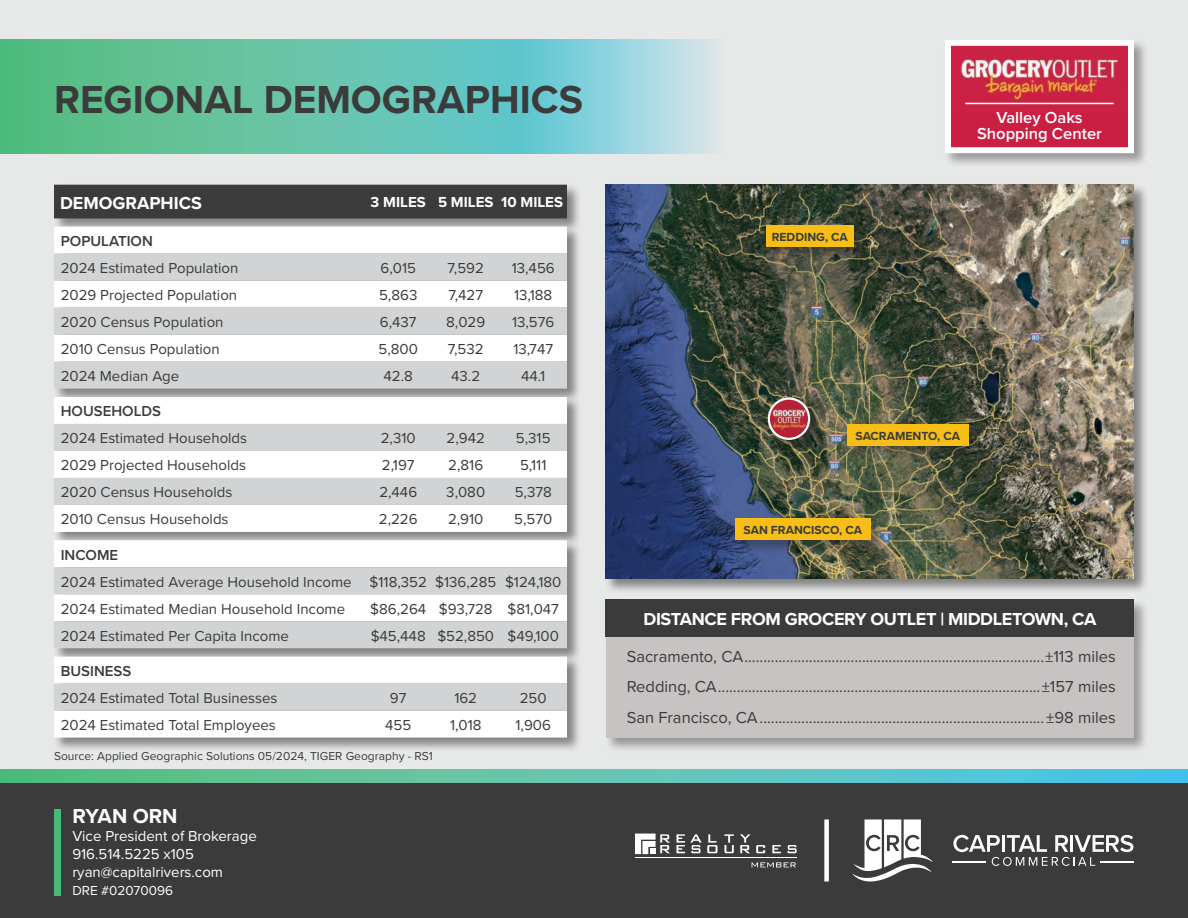
<style>
.page{position:relative;width:1188px;height:918px;background:#e7e8e8}
.page>*{position:absolute;margin:0;border:0;box-sizing:border-box;transform-origin:0 0}
.t1{font:700 40.5px "Proxima Nova";color:#3b3b3b}
.t2{font:700 21px "Proxima Nova";color:#fff}
.t3{font:700 18px "Proxima Nova";letter-spacing:-.02em;color:#fff}
.t4{font:700 18px "Proxima Nova";color:#fff}
.t5{font:16.5px "Proxima Nova";color:#3b3b3b}
.t6{font:600 16.5px "Proxima Nova";color:#fff}
.t7{font:15px "Proxima Nova";color:#3b3b3b}
.t8{font:15px "Proxima Nova";color:#fff}
.t9{font:600 15px "Proxima Nova";color:#3b3b3b}
.t10{font:700 15px "Proxima Nova";color:#fff}
.t11{font:13.5px "Proxima Nova";color:#fff}
.t12{font:700 12.15px "Proxima Nova";color:#3b3b3b}
.t13{font:12px "Proxima Nova";color:#3b3b3b}
</style>
<div class="page">
<svg style="left:0;top:40px;width:715px;height:113px"></svg>
<div style="left:944px;top:38px;width:205px;height:130px;background:#231f20;opacity:.4"></div>
<div style="left:948px;top:43px;width:183px;height:107px;background:#ca1f43"></div>
<img style="left:960px;top:53px;width:158px;height:52px">
<div style="left:945px;top:40px;width:189px;height:113px;border:6px solid #fff"></div>
<hr style="left:965px;top:103px;width:149px;height:1px;background:#fff">
<div style="left:604px;top:183px;width:545px;height:411px;background:#231f20;opacity:.5"></div>
<img style="left:606px;top:185px;width:528px;height:394px">
<div style="left:765px;top:224px;width:104px;height:38px;background:#231f20;opacity:.4"></div>
<div style="left:766px;top:225px;width:88px;height:22px;background:#f6be17"></div>
<div style="left:846px;top:422px;width:138px;height:39px;background:#231f20;opacity:.4"></div>
<div style="left:847px;top:424px;width:122px;height:22px;background:#f6be17"></div>
<div style="left:734px;top:517px;width:151px;height:38px;background:#231f20;opacity:.4"></div>
<div style="left:735px;top:518px;width:135px;height:22px;background:#f6be17"></div>
<div style="left:604px;top:598px;width:545px;height:155px;background:#231f20;opacity:.4"></div>
<div style="left:606px;top:599px;width:528px;height:139px;background:#c6c3c2"></div>
<div style="left:606px;top:599px;width:528px;height:38px;background:#3b3b3b"></div>
<div style="left:767px;top:397px;width:58px;height:57px;background:#231f20;opacity:.5"></div>
<img style="left:769px;top:399px;width:40px;height:40px;border-radius:20px">
<div style="left:768px;top:397px;width:42px;height:43px;border:2px solid #fff;border-radius:50%"></div>
<div style="left:0;top:783px;width:1188px;height:135px;background:#3b3b3b"></div>
<svg style="left:0;top:770px;width:1188px;height:13px"></svg>
<div style="left:54px;top:809px;width:7px;height:86px;background:#47b978"></div>
<svg style="left:756px;top:845px;width:9px;height:8px"></svg>
<svg style="left:772px;top:845px;width:9px;height:8px"></svg>
<svg style="left:787px;top:845px;width:10px;height:8px"></svg>
<svg style="left:635px;top:834px;width:35px;height:20px"></svg>
<svg style="left:676px;top:834px;width:41px;height:19px"></svg>
<svg style="left:724px;top:834px;width:10px;height:19px"></svg>
<svg style="left:740px;top:834px;width:10px;height:19px"></svg>
<hr style="left:635px;top:858px;width:162px;height:1px;background:#fff">
<svg style="left:752px;top:862px;width:44px;height:5px"></svg>
<svg style="left:953px;top:835px;width:180px;height:31px"></svg>
<hr style="left:1101px;top:861px;width:33px;height:1px;background:#fff">
<svg style="left:852px;top:819px;width:81px;height:63px"></svg>
<div style="left:824px;top:819px;width:5px;height:63px;background:#fff"></div>
<div style="left:53px;top:183px;width:529px;height:50px;background:#231f20;opacity:.5"></div>
<div style="left:54px;top:185px;width:513px;height:33px;background:#3b3b3b"></div>
<div style="left:53px;top:225px;width:529px;height:179px;background:#231f20;opacity:.5"></div>
<div style="left:54px;top:227px;width:513px;height:27px;background:#fff"></div>
<svg style="left:54px;top:254px;width:513px;height:135px;fill:#d1d3d4"></svg>
<div style="left:53px;top:395px;width:529px;height:152px;background:#231f20;opacity:.5"></div>
<div style="left:54px;top:397px;width:513px;height:135px;background:#fff"></div>
<svg style="left:54px;top:424px;width:513px;height:81px"></svg>
<div style="left:53px;top:539px;width:529px;height:125px;background:#231f20;opacity:.5"></div>
<svg style="left:54px;top:540px;width:513px;height:108px"></svg>
<div style="left:53px;top:655px;width:529px;height:98px;background:#231f20;opacity:.5"></div>
<svg style="left:54px;top:657px;width:513px;height:81px"></svg>
<p class="t1" style="left:54px;top:69px;width:530px">REGIONAL DEMOGRAPHICS</p>
<p class="t4" style="left:60px;top:189px;width:143px">DEMOGRAPHICS</p>
<p class="t10" style="left:371px;top:191px;width:57px">3 MILES</p>
<p class="t10" style="left:438px;top:191px;width:57px">5 MILES</p>
<p class="t10" style="left:501px;top:191px;width:63px">10 MILES</p>
<p class="t9" style="left:61px;top:230px;width:94px">POPULATION</p>
<p class="t7" style="left:61px;top:257px;width:179px">2024 Estimated Population</p>
<p class="t7" style="left:381px;top:257px;width:37px">6,015</p>
<p class="t7" style="left:448px;top:257px;width:38px">7,592</p>
<p class="t7" style="left:512px;top:257px;width:44px">13,456</p>
<p class="t7" style="left:61px;top:284px;width:178px">2029 Projected Population</p>
<p class="t7" style="left:379px;top:284px;width:40px">5,863</p>
<p class="t7" style="left:448px;top:284px;width:36px">7,427</p>
<p class="t7" style="left:514px;top:284px;width:40px">13,188</p>
<p class="t7" style="left:61px;top:311px;width:164px">2020 Census Population</p>
<p class="t7" style="left:380px;top:311px;width:38px">6,437</p>
<p class="t7" style="left:446px;top:311px;width:41px">8,029</p>
<p class="t7" style="left:512px;top:311px;width:44px">13,576</p>
<p class="t7" style="left:61px;top:338px;width:161px">2010 Census Population</p>
<p class="t7" style="left:379px;top:338px;width:41px">5,800</p>
<p class="t7" style="left:448px;top:338px;width:37px">7,532</p>
<p class="t7" style="left:513px;top:338px;width:41px">13,747</p>
<p class="t7" style="left:61px;top:365px;width:120px">2024 Median Age</p>
<p class="t7" style="left:384px;top:365px;width:31px">42.8</p>
<p class="t7" style="left:451px;top:365px;width:30px">43.2</p>
<p class="t7" style="left:521px;top:365px;width:26px">44.1</p>
<p class="t9" style="left:61px;top:400px;width:102px">HOUSEHOLDS</p>
<p class="t7" style="left:61px;top:427px;width:188px">2024 Estimated Households</p>
<p class="t7" style="left:381px;top:427px;width:36px">2,310</p>
<p class="t7" style="left:447px;top:427px;width:40px">2,942</p>
<p class="t7" style="left:516px;top:427px;width:36px">5,315</p>
<p class="t7" style="left:61px;top:454px;width:187px">2029 Projected Households</p>
<p class="t7" style="left:382px;top:454px;width:34px">2,197</p>
<p class="t7" style="left:448px;top:454px;width:36px">2,816</p>
<p class="t7" style="left:520px;top:454px;width:28px">5,111</p>
<p class="t7" style="left:61px;top:481px;width:173px">2020 Census Households</p>
<p class="t7" style="left:379px;top:481px;width:39px">2,446</p>
<p class="t7" style="left:446px;top:481px;width:40px">3,080</p>
<p class="t7" style="left:515px;top:481px;width:39px">5,378</p>
<p class="t7" style="left:61px;top:508px;width:169px">2010 Census Households</p>
<p class="t7" style="left:379px;top:508px;width:40px">2,226</p>
<p class="t7" style="left:448px;top:508px;width:37px">2,910</p>
<p class="t7" style="left:514px;top:508px;width:40px">5,570</p>
<p class="t9" style="left:61px;top:544px;width:59px">INCOME</p>
<p class="t7" style="left:61px;top:571px;width:292px">2024 Estimated Average Household Income</p>
<p class="t7" style="left:370px;top:571px;width:59px">$118,352</p>
<p class="t7" style="left:435px;top:571px;width:63px">$136,285</p>
<p class="t7" style="left:505px;top:571px;width:58px">$124,180</p>
<p class="t7" style="left:61px;top:598px;width:286px">2024 Estimated Median Household Income</p>
<p class="t7" style="left:370px;top:598px;width:57px">$86,264</p>
<p class="t7" style="left:439px;top:598px;width:55px">$93,728</p>
<p class="t7" style="left:508px;top:598px;width:53px">$81,047</p>
<p class="t7" style="left:61px;top:625px;width:230px">2024 Estimated Per Capita Income</p>
<p class="t7" style="left:371px;top:625px;width:57px">$45,448</p>
<p class="t7" style="left:437px;top:625px;width:58px">$52,850</p>
<p class="t7" style="left:508px;top:625px;width:53px">$49,100</p>
<p class="t9" style="left:61px;top:660px;width:72px">BUSINESS</p>
<p class="t7" style="left:61px;top:687px;width:218px">2024 Estimated Total Businesses</p>
<p class="t7" style="left:390px;top:687px;width:18px">97</p>
<p class="t7" style="left:454px;top:687px;width:24px">162</p>
<p class="t7" style="left:520px;top:687px;width:28px">250</p>
<p class="t7" style="left:61px;top:714px;width:217px">2024 Estimated Total Employees</p>
<p class="t7" style="left:385px;top:714px;width:28px">455</p>
<p class="t7" style="left:450px;top:714px;width:33px">1,018</p>
<p class="t7" style="left:516px;top:714px;width:37px">1,906</p>
<p class="t13" style="left:54px;top:747px;width:381px">Source: Applied Geographic Solutions 05/2024, TIGER Geography - RS1</p>
<p class="t2" style="left:72px;top:800px;width:107px">RYAN ORN</p>
<p class="t8" style="left:72px;top:825px;width:186px">Vice President of Brokerage</p>
<p class="t8" style="left:72px;top:843px;width:123px">916.514.5225 x105</p>
<p class="t8" style="left:72px;top:861px;width:152px">ryan@capitalrivers.com</p>
<p class="t11" style="left:72px;top:880px;width:102px">DRE #02070096</p>
<p class="t12" style="left:772px;top:228px;width:78px">REDDING, CA</p>
<p class="t6" style="left:996px;top:105px;width:88px">Valley Oaks</p>
<p class="t6" style="left:977px;top:121px;width:126px">Shopping Center</p>
<p class="t12" style="left:856px;top:426px;width:106px">SACRAMENTO, CA</p>
<p class="t12" style="left:743px;top:521px;width:120px">SAN FRANCISCO, CA</p>
<p class="t3" style="left:643px;top:606px;width:454px">DISTANCE FROM GROCERY OUTLET | MIDDLETOWN, CA</p>
<p class="t5" style="left:627px;top:644px;width:491px">Sacramento, CA...............................................................................±113 miles</p>
<p class="t5" style="left:627px;top:674px;width:490px">Redding, CA.....................................................................................±157 miles</p>
<p class="t5" style="left:627px;top:705px;width:490px">San Francisco, CA...........................................................................±98 miles</p>
</div>
